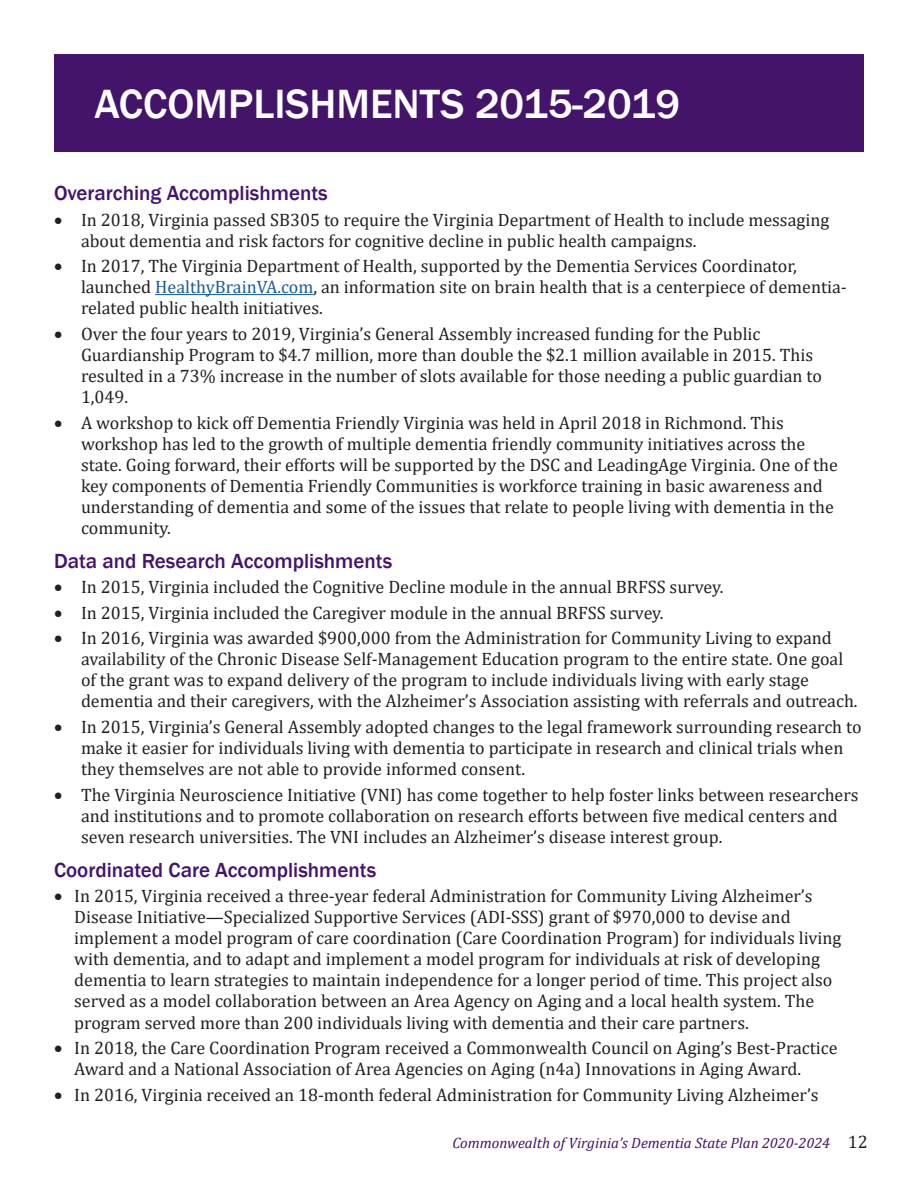
<style>
.page{position:relative;width:918px;height:1188px;background:#fff}
.page>*{position:absolute;margin:0;border:0;box-sizing:border-box;transform-origin:0 0}
.t1{font:500 42px "Franklin Gothic";color:#fff}
.t2{font:500 21px "Franklin Gothic";color:#44146b}
.t3{font:18px/21px "Cambria";color:#231f20}
.t4{font:italic 15px "Cambria";color:#44146b}
.s1{color:#175d9e}
.s2{font-style:normal;font-size:18px;color:#231f20}
</style>
<div class="page">
<hr style="left:155px;top:294px;width:159px;height:1px;background:#175d9e">
<div style="left:54px;top:54px;width:810px;height:98px;background:#44146b"></div>
<p class="t1" style="left:94px;top:78px;width:587px">ACCOMPLISHMENTS 2015-2019</p>
<p class="t2" style="left:54px;top:180px;width:275px">Overarching Accomplishments</p>
<p class="t3" style="left:81px;top:209px;width:750px;text-indent:-27px">• In 2018, Virginia passed SB305 to require the Virginia Department of Health to include messaging about dementia and risk factors for cognitive decline in public health campaigns.</p>
<p class="t3" style="left:81px;top:256px;width:767px;text-indent:-27px">• In 2017, The Virginia Department of Health, supported by the Dementia Services Coordinator, launched <span class="s1">HealthyBrainVA.com</span>, an information site on brain health that is a centerpiece of dementia&shy;related public health initiatives.</p>
<p class="t3" style="left:81px;top:323px;width:743px;text-indent:-27px">• Over the four years to 2019, Virginia’s General Assembly increased funding for the Public Guardianship Program to $4.7 million, more than double the $2.1 million available in 2015. This resulted in a 73% increase in the number of slots available for those needing a public guardian to 1,049.</p>
<p class="t3" style="left:81px;top:412px;width:758px;text-indent:-27px">• A workshop to kick off Dementia Friendly Virginia was held in April 2018 in Richmond. This workshop has led to the growth of multiple dementia friendly community initiatives across the state. Going forward, their efforts will be supported by the DSC and LeadingAge Virginia. One of the key components of Dementia Friendly Communities is workforce training in basic awareness and understanding of dementia and some of the issues that relate to people living with dementia in the community.</p>
<p class="t2" style="left:54px;top:548px;width:340px">Data and Research Accomplishments</p>
<p class="t3" style="left:54px;top:577px;width:671px">• In 2015, Virginia included the Cognitive Decline module in the annual BRFSS survey.</p>
<p class="t3" style="left:54px;top:602px;width:611px">• In 2015, Virginia included the Caregiver module in the annual BRFSS survey.</p>
<p class="t3" style="left:81px;top:628px;width:778px;text-indent:-27px">• In 2016, Virginia was awarded $900,000 from the Administration for Community Living to expand availability of the Chronic Disease Self-Management Education program to the entire state. One goal of the grant was to expand delivery of the program to include individuals living with early stage dementia and their caregivers, with the Alzheimer’s Association assisting with referrals and outreach.</p>
<p class="t3" style="left:81px;top:716px;width:782px;text-indent:-27px">• In 2015, Virginia’s General Assembly adopted changes to the legal framework surrounding research to make it easier for individuals living with dementia to participate in research and clinical trials when they themselves are not able to provide informed consent.</p>
<p class="t3" style="left:54px;top:784px;width:806px">• The Virginia Neuroscience Initiative (VNI) has come together to help foster links between researchers</p>
<p class="t3" style="left:81px;top:805px;width:758px">and institutions and to promote collaboration on research efforts between five medical centers and</p>
<p class="t3" style="left:81px;top:826px;width:643px">seven research universities. The VNI includes an Alzheimer’s disease interest group.</p>
<p class="t2" style="left:54px;top:857px;width:324px">Coordinated Care Accomplishments</p>
<p class="t3" style="left:74px;top:886px;width:769px;text-indent:-20px">• In 2015, Virginia received a three-year federal Administration for Community Living Alzheimer’s Disease Initiative—Specialized Supportive Services (ADI-SSS) grant of $970,000 to devise and implement a model program of care coordination (Care Coordination Program) for individuals living with dementia, and to adapt and implement a model program for individuals at risk of developing dementia to learn strategies to maintain independence for a longer period of time. This project also served as a model collaboration between an Area Agency on Aging and a local health system. The program served more than 200 individuals living with dementia and their care partners.</p>
<p class="t3" style="left:74px;top:1037px;width:765px;text-indent:-20px">• In 2018, the Care Coordination Program received a Commonwealth Council on Aging’s Best-Practice<br>Award and a National Association of Area Agencies on Aging (n4a) Innovations in Aging Award.</p>
<p class="t3" style="left:54px;top:1084px;width:766px">• In 2016, Virginia received an 18-month federal Administration for Community Living Alzheimer’s</p>
<p class="t4" style="left:452px;top:1132px;width:417px">Commonwealth of Virginia’s Dementia State Plan 2020-2024 <span class="s2">12</span></p>
</div>
